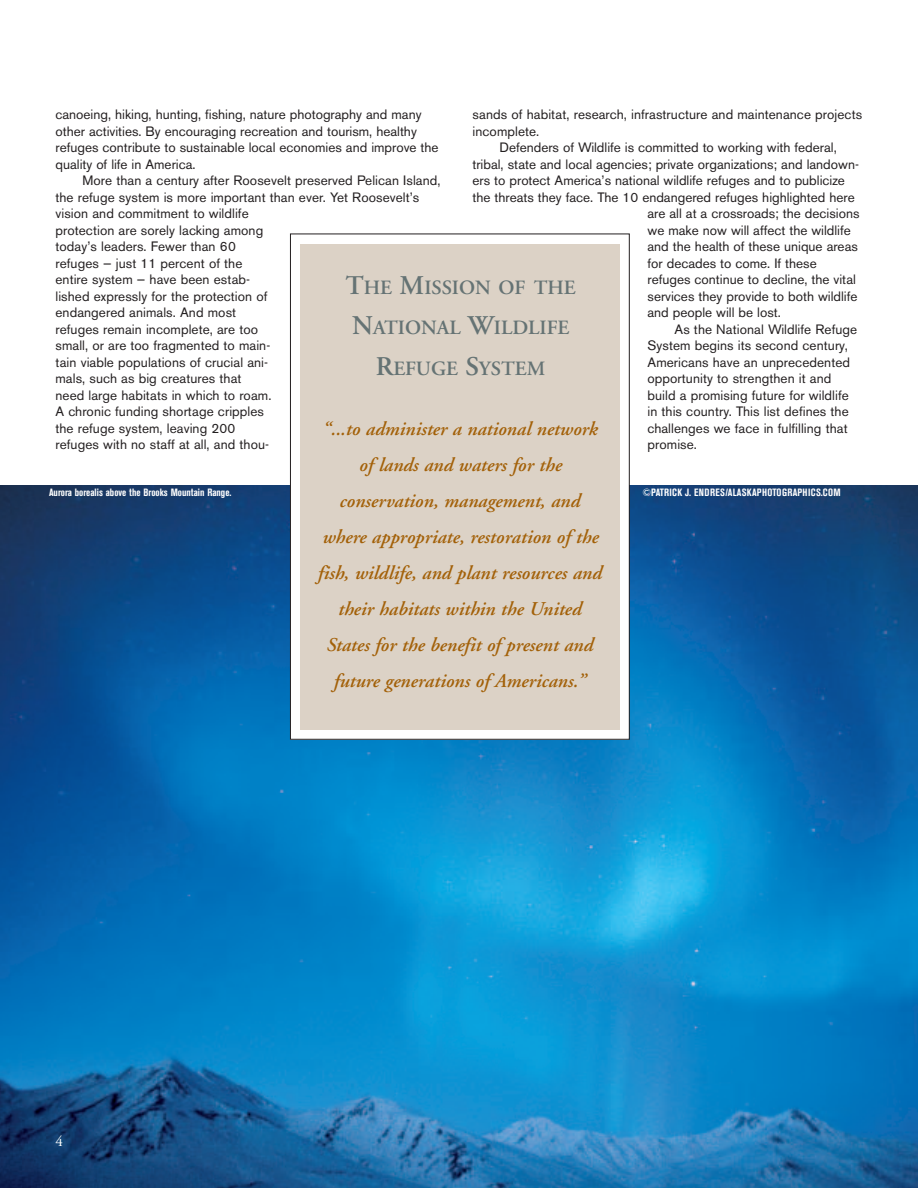
<style>
.page{position:relative;width:918px;height:1188px;background:#fff}
.page>*{position:absolute;margin:0;border:0;box-sizing:border-box;transform-origin:0 0}
.t1{font:600 20.25px/40.5px "Adobe Garamond";color:#657374;text-align:center}
.t2{font:italic 600 19.5px/36px "Adobe Garamond";color:#a36109;text-align:center}
.t3{font:15px "Adobe Garamond";color:#fff}
.t4{font:13.5px/16.5px "Akzidenz Grotesk BE";letter-spacing:.005em;color:#231f20}
.t5{font:700 condensed 10.5px "Akzidenz Grotesk BE";color:#fff}
.t6{font:700 condensed 10.5px "Akzidenz Grotesk BE";letter-spacing:.035em;color:#fff}
.s1{font-size:27px}
</style>
<div class="page">
<img style="left:0;top:485px;width:918px;height:703px">
<div style="left:290px;top:234px;width:339px;height:505px;background:#fff"></div>
<div style="left:300px;top:244px;width:320px;height:486px;background:#dcd2c6"></div>
<p class="t4" style="left:473px;top:108px;width:391px">sands of habitat, research, infrastructure and maintenance projects</p>
<p class="t4" style="left:473px;top:124px;width:68px">incomplete.</p>
<p class="t4" style="left:500px;top:141px;width:339px">Defenders of Wildlife is committed to working with federal,</p>
<p class="t4" style="left:473px;top:157px;width:388px">tribal, state and local agencies; private organizations; and landown-</p>
<p class="t4" style="left:473px;top:174px;width:374px">ers to protect America’s national wildlife refuges and to publicize</p>
<p class="t4" style="left:473px;top:190px;width:384px">the threats they face. The 10 endangered refuges highlighted here</p>
<p class="t4" style="left:648px;top:207px;width:213px">are all at a crossroads; the decisions</p>
<p class="t4" style="left:648px;top:223px;width:205px">we make now will affect the wildlife</p>
<p class="t4" style="left:648px;top:240px;width:212px">and the health of these unique areas</p>
<p class="t4" style="left:648px;top:256px;width:171px">for decades to come. If these</p>
<p class="t4" style="left:648px;top:273px;width:210px">refuges continue to decline, the vital</p>
<p class="t4" style="left:648px;top:289px;width:211px">services they provide to both wildlife</p>
<p class="t4" style="left:648px;top:306px;width:135px">and people will be lost.</p>
<p class="t4" style="left:675px;top:322px;width:184px">As the National Wildlife Refuge</p>
<p class="t4" style="left:648px;top:339px;width:202px">System begins its second century,</p>
<p class="t4" style="left:648px;top:355px;width:204px">Americans have an unprecedented</p>
<p class="t4" style="left:648px;top:372px;width:185px">opportunity to strengthen it and</p>
<p class="t4" style="left:648px;top:388px;width:203px">build a promising future for wildlife</p>
<p class="t4" style="left:648px;top:405px;width:203px">in this country. This list defines the</p>
<p class="t4" style="left:648px;top:421px;width:202px">challenges we face in fulfilling that</p>
<p class="t4" style="left:648px;top:438px;width:51px">promise.</p>
<p class="t4" style="left:56px;top:108px;width:385px">canoeing, hiking, hunting, fishing, nature photography and many other activities. By encouraging recreation and tourism, healthy refuges contribute to sustainable local economies and improve the quality of life in America.</p>
<p class="t4" style="left:56px;top:174px;width:387px;text-indent:27px">More than a century after Roosevelt preserved Pelican Island, the refuge system is more important than ever. Yet Roosevelt’s vision and commitment to wildlife<br>protection are sorely lacking among<br>today’s leaders. Fewer than 60<br>refuges — just 11 percent of the<br>entire system — have been estab-<br>lished expressly for the protection of<br>endangered animals. And most<br>refuges remain incomplete, are too<br>small, or are too fragmented to main-<br>tain viable populations of crucial ani-<br>mals, such as big creatures that<br>need large habitats in which to roam.<br>A chronic funding shortage cripples<br>the refuge system, leaving 200<br>refuges with no staff at all, and thou-</p>
<h1 class="t1" style="left:345px;top:269px;width:232px"><span class="s1">T</span>HE <span class="s1">M</span>ISSION OF THE<br><span class="s1">N</span>ATIONAL <span class="s1">W</span>ILDLIFE<br><span class="s1">R</span>EFUGE <span class="s1">S</span>YSTEM</h1>
<p class="t2" style="left:317px;top:413px;width:285px">“...to administer a national network of lands and waters for the conservation, management, and where appropriate, restoration of the fish, wildlife, and plant resources and their habitats within the United States for the benefit of present and future generations of Americans.”</p>
<p class="t5" style="left:49px;top:489px;width:184px">Aurora borealis above the Brooks Mountain Range.</p>
<p class="t6" style="left:642px;top:489px;width:200px">©PATRICK J. ENDRES/ALASKAPHOTOGRAPHICS.COM</p>
<p class="t3" style="left:56px;top:1136px;width:9px">4</p>
</div>
